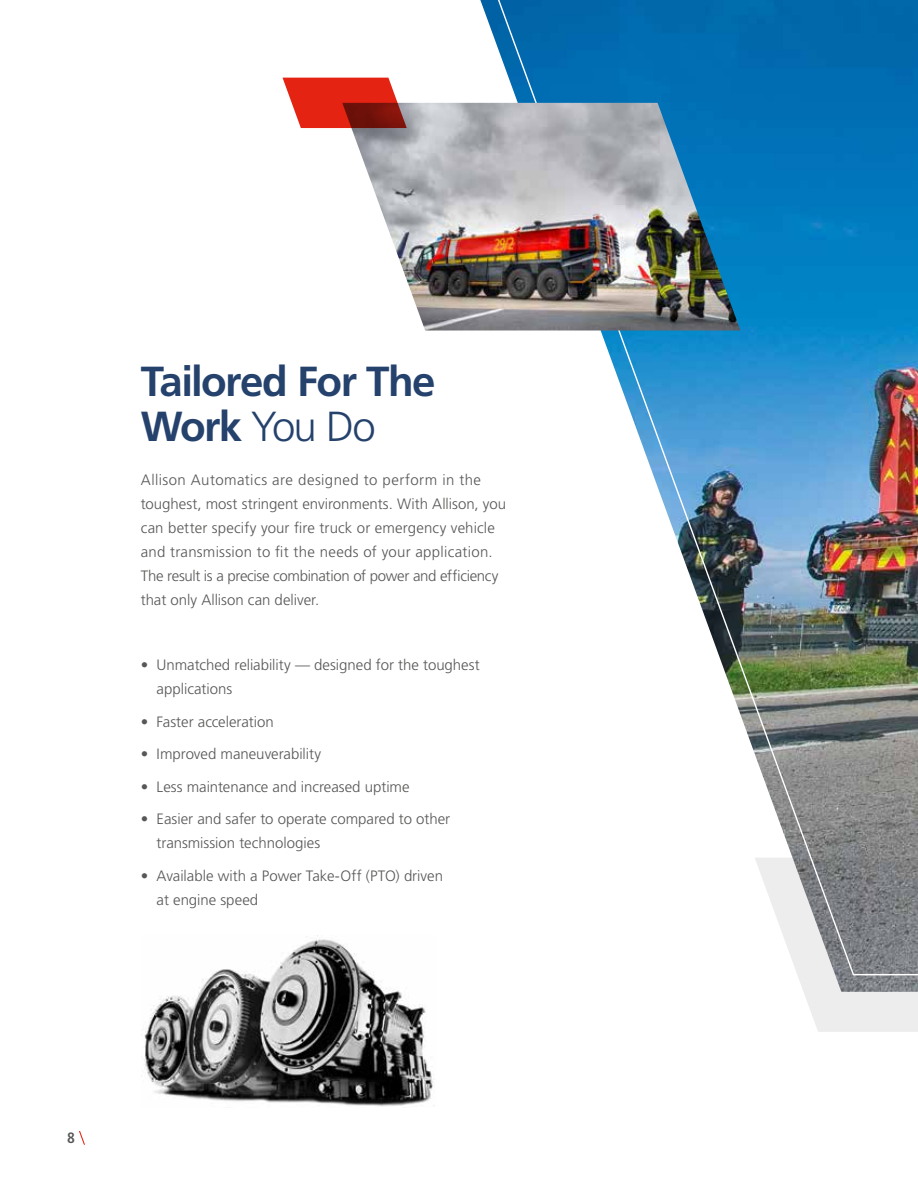
<style>
.page{position:relative;width:918px;height:1188px;background:#fff}
.page>*{position:absolute;margin:0;border:0;box-sizing:border-box;transform-origin:0 0}
.t1{font:700 42px "Frutiger";letter-spacing:-.04em;color:#25426d}
.t2{font:300 42px "Frutiger LT Pro";color:#25426d}
.t3{font:300 15px/24px "Frutiger LT Pro";color:#575756}
.t4{font:700 condensed 15px "Frutiger LT Pro";color:#575756}
.s1{font-family:"Frutiger";font-weight:700}
</style>
<div class="page">
<svg style="left:79px;top:1131px;width:6px;height:14px"></svg>
<svg style="left:798px;top:976px;width:120px;height:56px;background:#d9dadb"></svg>
<svg style="left:463px;top:0;width:455px;height:976px"></svg>
<img style="left:342px;top:103px;width:398px;height:228px">
<svg style="left:283px;top:78px;width:124px;height:50px;background:#cd3d31"></svg>
<img style="left:141px;top:939px;width:294px;height:168px">
<h1 class="t1" style="left:141px;top:356px;width:296px">Tailored For The</h1>
<h1 class="t2" style="left:141px;top:402px;width:236px"><span class="s1">Work</span> You Do</h1>
<p class="t3" style="left:141px;top:468px;width:367px">Allison Automatics are designed to perform in the toughest, most stringent environments. With Allison, you can better specify your fire truck or emergency vehicle and transmission to fit the needs of your application.<br>The result is a precise combination of power and efficiency that only Allison can deliver.</p>
<p class="t3" style="left:157px;top:653px;width:325px;text-indent:-16px">• Unmatched reliability — designed for the toughest applications</p>
<p class="t3" style="left:141px;top:710px;width:135px">• Faster acceleration</p>
<p class="t3" style="left:141px;top:742px;width:182px">• Improved maneuverability</p>
<p class="t3" style="left:141px;top:775px;width:270px">• Less maintenance and increased uptime</p>
<p class="t3" style="left:157px;top:807px;width:295px;text-indent:-16px">• Easier and safer to operate compared to other transmission technologies</p>
<p class="t3" style="left:157px;top:864px;width:288px;text-indent:-16px">• Available with a Power Take-Off (PTO) driven at engine speed</p>
<p class="t4" style="left:67px;top:1129px;width:9px">8</p>
</div>
